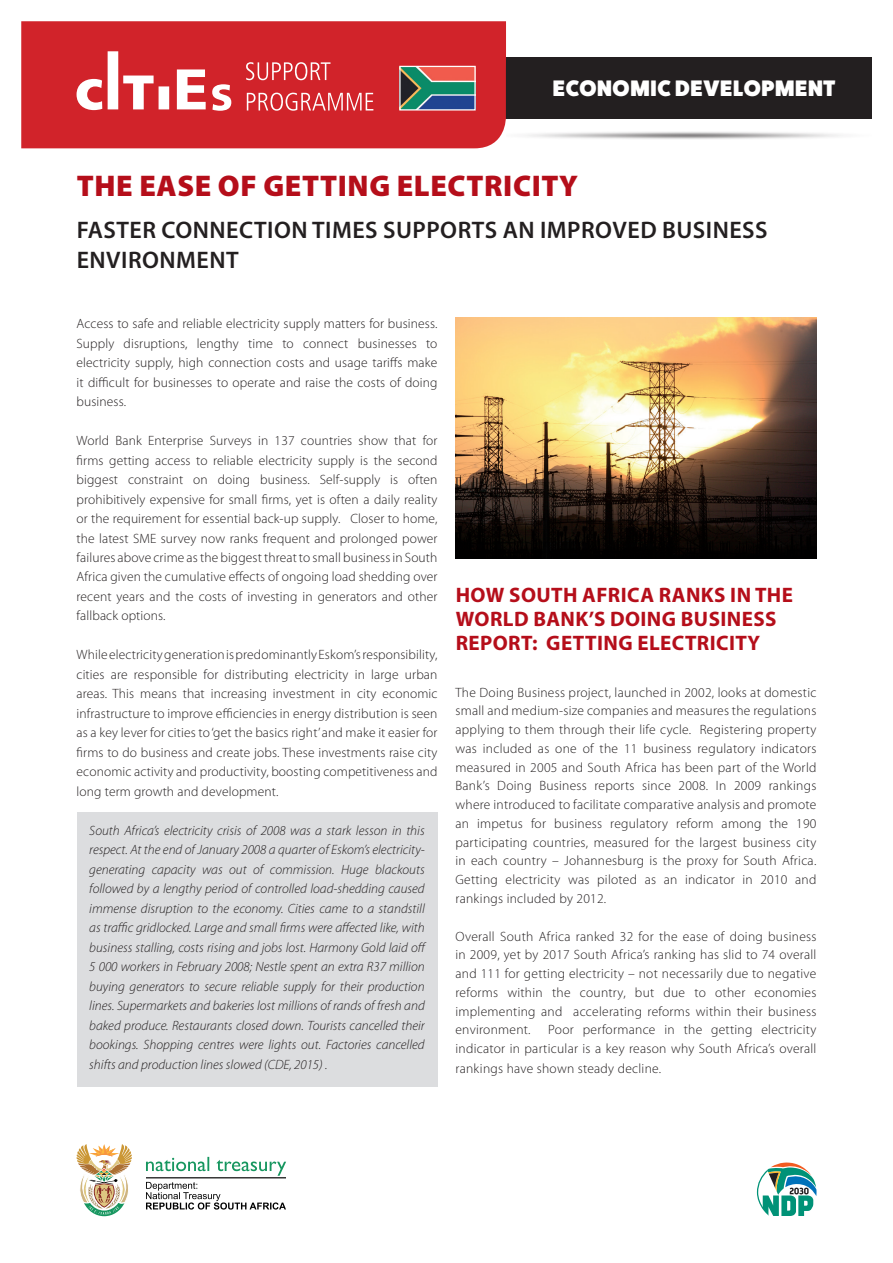
<style>
.page{position:relative;width:893px;height:1263px;background:#fff}
.page>*{position:absolute;margin:0;border:0;box-sizing:border-box;transform-origin:0 0}
.t1{font:900 30px "Myriad Pro";letter-spacing:.02em;color:#b50e1a}
.t2{font:600 24px/30px "Myriad Pro";letter-spacing:.02em;color:#231f20}
.t3{font:22.5px "Fat Frank Free";letter-spacing:.03em;color:#fff}
.t4{font:700 21px/24px "Myriad Pro";letter-spacing:.02em;color:#b50e1a}
.t5{font:300 13.5px/19.5px "Myriad Pro";letter-spacing:.01em;color:#231f20;text-align:justify}
.t6{font:italic 300 13.5px/19.5px "Myriad Pro";color:#231f20}
</style>
<div class="page">
<div style="left:77px;top:812px;width:360px;height:274px;background:#dcdddf"></div>
<div style="left:493px;top:57px;width:379px;height:62px;background:#231f20"></div>
<div style="left:21px;top:21px;width:485px;height:127px;background:#d1232a"></div>
<svg style="left:76px;top:1144px;width:56px;height:72px"></svg>
<hr style="left:146px;top:1177px;width:140px;height:1px;background:#000001">
<svg style="left:146px;top:1157px;width:140px;height:19px"></svg>
<svg style="left:146px;top:1182px;width:140px;height:27px"></svg>
<svg style="left:77px;top:51px;width:154px;height:60px"></svg>
<svg style="left:247px;top:93px;width:126px;height:18px"></svg>
<svg style="left:246px;top:62px;width:84px;height:18px"></svg>
<img style="left:401px;top:68px;width:73px;height:41px">
<div style="left:399px;top:66px;width:77px;height:45px;border:1px solid #fff"></div>
<svg style="left:757px;top:1162px;width:59px;height:54px"></svg>
<img style="left:455px;top:318px;width:361px;height:241px">
<h3 class="t3" style="left:553px;top:79px;width:284px">ECONOMIC DEVELOPMENT</h3>
<h1 class="t1" style="left:77px;top:169px;width:503px">THE EASE OF GETTING ELECTRICITY</h1>
<h2 class="t2" style="left:77px;top:215px;width:692px">FASTER CONNECTION TIMES SUPPORTS AN IMPROVED BUSINESS<br>ENVIRONMENT</h2>
<p class="t5" style="left:77px;top:314px;width:362px">Access to safe and reliable electricity supply matters for business.<br>Supply disruptions, lengthy time to connect businesses to electricity supply, high connection costs and usage tariffs make it difficult for businesses to operate and raise the costs of doing business.</p>
<p class="t5" style="left:77px;top:431px;width:362px">World Bank Enterprise Surveys in 137 countries show that for firms getting access to reliable electricity supply is the second biggest constraint on doing business. Self-supply is often prohibitively expensive for small firms, yet is often a daily reality or the requirement for essential back-up supply. Closer to home, the latest SME survey now ranks frequent and prolonged power failures above crime as the biggest threat to small business in South Africa given the cumulative effects of ongoing load shedding over recent years and the costs of investing in generators and other fallback options.</p>
<p class="t5" style="left:77px;top:645px;width:362px">While electricity generation is predominantly Eskom’s responsibility, cities are responsible for distributing electricity in large urban areas. This means that increasing investment in city economic infrastructure to improve efficiencies in energy distribution is seen as a key lever for cities to ‘get the basics right’ and make it easier for firms to do business and create jobs. These investments raise city economic activity and productivity, boosting competitiveness and long term growth and development.</p>
<p class="t6" style="left:89px;top:821px;width:339px">South Africa’s electricity crisis of 2008 was a stark lesson in this respect. At the end of January 2008 a quarter of Eskom’s electricity&shy;generating capacity was out of commission. Huge blackouts followed by a lengthy period of controlled load-shedding caused immense disruption to the economy. Cities came to a standstill as traffic gridlocked. Large and small firms were affected like, with business stalling, costs rising and jobs lost. Harmony Gold laid off 5 000 workers in February 2008; Nestle spent an extra R37 million buying generators to secure reliable supply for their production lines. Supermarkets and bakeries lost millions of rands of fresh and baked produce. Restaurants closed down. Tourists cancelled their bookings. Shopping centres were lights out. Factories cancelled shifts and production lines slowed (CDE, 2015) .</p>
<h3 class="t4" style="left:456px;top:582px;width:339px">HOW SOUTH AFRICA RANKS IN THE<br>WORLD BANK’S DOING BUSINESS<br>REPORT: GETTING ELECTRICITY</h3>
<p class="t5" style="left:455px;top:683px;width:362px;line-height:18.8px">The Doing Business project, launched in 2002, looks at domestic small and medium-size companies and measures the regulations applying to them through their life cycle. Registering property was included as one of the 11 business regulatory indicators measured in 2005 and South Africa has been part of the World Bank’s Doing Business reports since 2008. In 2009 rankings where introduced to facilitate comparative analysis and promote an impetus for business regulatory reform among the 190 participating countries, measured for the largest business city in each country – Johannesburg is the proxy for South Africa.<br>Getting electricity was piloted as an indicator in 2010 and rankings included by 2012.</p>
<p class="t5" style="left:455px;top:927px;width:362px;line-height:18.8px">Overall South Africa ranked 32 for the ease of doing business in 2009, yet by 2017 South Africa’s ranking has slid to 74 overall and 111 for getting electricity – not necessarily due to negative reforms within the country, but due to other economies implementing and accelerating reforms within their business environment.</p>
<p class="t5" style="left:455px;top:1020px;width:362px;line-height:19px;text-indent:93px">Poor performance in the getting electricity indicator in particular is a key reason why South Africa’s overall rankings have shown steady decline.</p>
</div>
